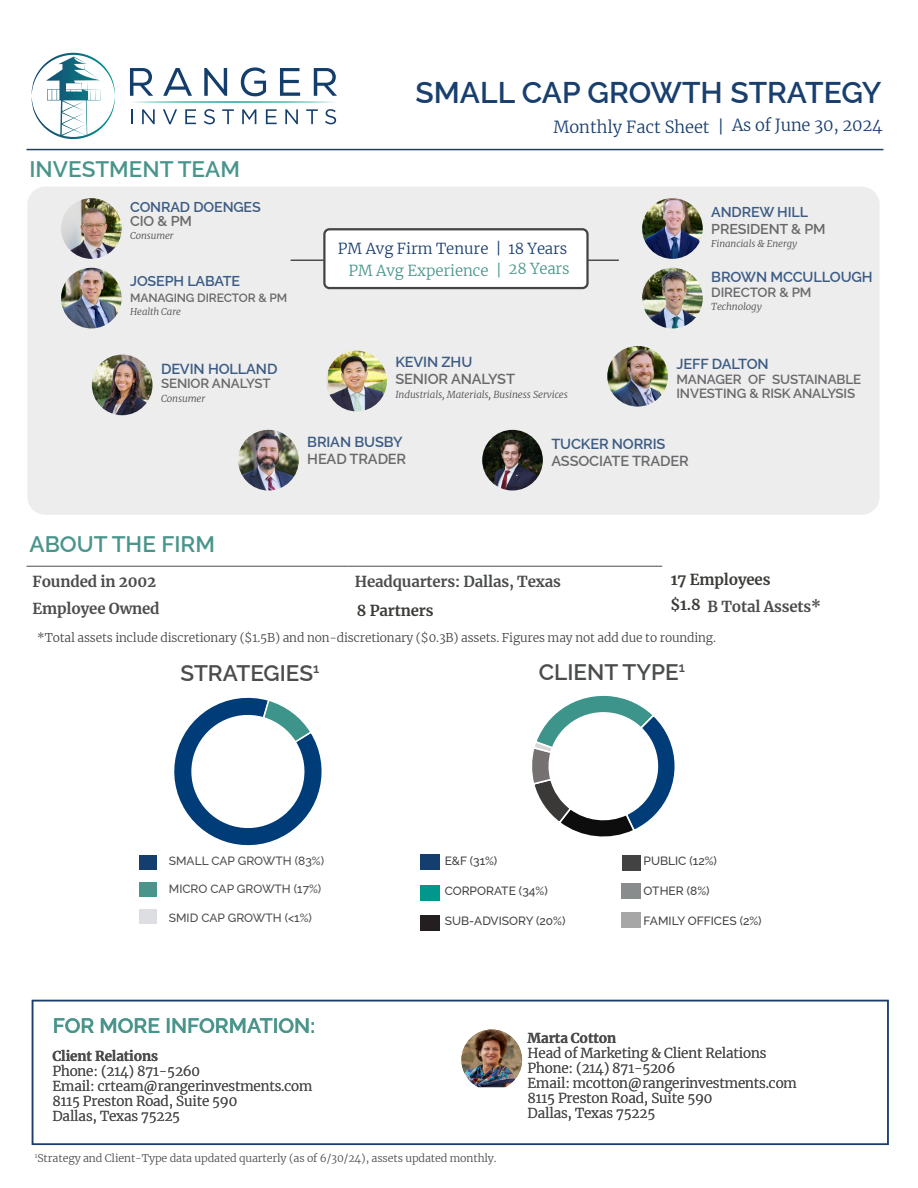
<style>
.page{position:relative;width:918px;height:1188px;background:#fff}
.page>*{position:absolute;margin:0;border:0;box-sizing:border-box;transform-origin:0 0}
.t1{font:600 30px "Raleway";color:#193f6e}
.t2{font:600 22.5px "Raleway";color:#49958b}
.t3{font:600 22.5px "Raleway";color:#4b4c4d}
._6-CHART_HEADERS__SM{font:600 21px "Raleway";color:#49958b}
._2-SUBHEAD{font:300 16.5px "Merriweather";color:#193f6e}
.Stats{font:300 16.5px "Merriweather";letter-spacing:-.01em;color:#193e6e}
.t4{font:700 15px "Merriweather";letter-spacing:-.01em;color:#4b4c4d}
.Stats-2{font:700 15px "Merriweather";letter-spacing:-.01em;color:#3b3b38}
.t5{font:300 15px "Merriweather";color:#193e6e}
.t6{font:300 15px "Merriweather";color:#49958b}
.t7{font:600 14.55px "Raleway";letter-spacing:-.01em;color:#3b5b84}
.t8{font:600 14.55px "Raleway";letter-spacing:-.01em;color:#69696c}
.t9{font:600 14.25px "Raleway";letter-spacing:-.01em;color:#3b5b84}
.t10{font:600 14.25px "Raleway";letter-spacing:-.01em;color:#69696c}
.Sidebar_Text{font:300 13.5px "Merriweather";letter-spacing:-.01em;color:#4b4c4d}
.Sidebar_Text-2{font:700 13.5px "Merriweather";letter-spacing:-.01em;color:#4b4c4d}
.t11{font:600 13.35px/14.5px "Raleway";letter-spacing:-.01em;color:#69696c}
.Stats-3{font:300 12px "Merriweather";letter-spacing:-.01em;color:#444}
.t12{font:500 12px "Raleway";color:#424242}
.t13{font:500 12px "Raleway";color:#4b4c4d}
.t14{font:600 12px "Raleway";letter-spacing:-.01em;color:#69696c}
.t15{font:10.65px "Tahoma";color:#595959}
.Disclosure{font:300 10.5px "Merriweather";letter-spacing:-.01em;color:#4b4c4d}
.t16{font:italic 300 9.75px "Merriweather";letter-spacing:-.01em;color:#4b4c4d}
.t17{font:italic 300 9.6px "Merriweather";letter-spacing:-.01em;color:#4b4c4d}
</style>
<div class="page">
<svg style="left:131px;top:109px;width:1px;height:15px"></svg>
<svg style="left:142px;top:109px;width:13px;height:15px"></svg>
<svg style="left:163px;top:109px;width:14px;height:15px"></svg>
<svg style="left:185px;top:109px;width:11px;height:15px"></svg>
<svg style="left:204px;top:109px;width:11px;height:15px"></svg>
<svg style="left:222px;top:109px;width:12px;height:15px"></svg>
<svg style="left:242px;top:109px;width:14px;height:15px"></svg>
<svg style="left:266px;top:109px;width:11px;height:15px"></svg>
<svg style="left:285px;top:109px;width:13px;height:15px"></svg>
<svg style="left:306px;top:109px;width:12px;height:15px"></svg>
<svg style="left:325px;top:109px;width:11px;height:15px"></svg>
<svg style="left:130px;top:67px;width:207px;height:36px"></svg>
<svg style="left:32px;top:53px;width:83px;height:86px"></svg>
<hr style="left:27px;top:149px;width:856px;height:1px;background:#1f4060">
<div style="left:27px;top:187px;width:853px;height:328px;background:#ededed;border-radius:18px"></div>
<hr style="left:291px;top:260px;width:328px;height:1px;background:#000">
<img style="left:642px;top:268px;width:61px;height:60px;border-radius:30px">
<img style="left:326px;top:351px;width:61px;height:60px;border-radius:30px">
<img style="left:607px;top:346px;width:61px;height:61px;border-radius:30px">
<img style="left:238px;top:430px;width:61px;height:61px;border-radius:30px">
<img style="left:92px;top:355px;width:61px;height:60px;border-radius:30px">
<img style="left:642px;top:198px;width:61px;height:61px;border-radius:30px">
<img style="left:61px;top:268px;width:61px;height:60px;border-radius:30px">
<img style="left:61px;top:198px;width:61px;height:61px;border-radius:30px">
<hr style="left:27px;top:566px;width:322px;height:1px;background:#4b4c4d">
<hr style="left:349px;top:566px;width:313px;height:1px;background:#4b4c4d">
<img style="left:461px;top:1030px;width:61px;height:57px">
<img style="left:482px;top:430px;width:61px;height:61px;border-radius:30px">
<div style="left:324px;top:229px;width:264px;height:59px;background:#fff;border-radius:5px"></div>
<div style="left:323px;top:228px;width:266px;height:61px;border:2px solid #444;border-radius:5px"></div>
<div style="left:32px;top:1000px;width:857px;height:145px;border:2px solid #193e6e"></div>
<svg style="left:174px;top:697px;width:148px;height:149px"></svg>
<div style="left:139px;top:882px;width:18px;height:15px;background:#49958b"></div>
<div style="left:139px;top:910px;width:18px;height:14px;background:#dddee2"></div>
<div style="left:139px;top:856px;width:18px;height:14px;background:#133e6e"></div>
<svg style="left:532px;top:695px;width:143px;height:142px"></svg>
<div style="left:420px;top:855px;width:20px;height:15px;background:#133e6e"></div>
<div style="left:420px;top:885px;width:20px;height:15px;background:#00978c"></div>
<div style="left:622px;top:856px;width:18px;height:15px;background:#424242"></div>
<div style="left:421px;top:915px;width:19px;height:15px;background:#231f20"></div>
<div style="left:621px;top:883px;width:19px;height:16px;background:#898c8d"></div>
<div style="left:621px;top:913px;width:19px;height:15px;background:#a6a6a6"></div>
<h1 class="t1" style="left:416px;top:69px;width:468px">SMALL CAP GROWTH STRATEGY</h1>
<p class="_2-SUBHEAD" style="left:553px;top:115px;width:173px">Monthly Fact Sheet |</p>
<p class="Stats" style="left:732px;top:114px;width:152px">As of June 30, 2024</p>
<h2 class="t2" style="left:30px;top:151px;width:212px">INVESTMENT TEAM</h2>
<p class="t9" style="left:130px;top:195px;width:132px">CONRAD DOENGES</p>
<p class="t10" style="left:130px;top:210px;width:63px">CIO &amp; PM</p>
<p class="t17" style="left:130px;top:229px;width:45px">Consumer</p>
<p class="t9" style="left:130px;top:269px;width:112px">JOSEPH LABATE</p>
<p class="t14" style="left:130px;top:289px;width:159px">MANAGING DIRECTOR &amp; PM</p>
<p class="t17" style="left:130px;top:305px;width:52px">Health Care</p>
<p class="t5" style="left:338px;top:238px;width:231px">PM Avg Firm Tenure | 18 Years</p>
<p class="t6" style="left:348px;top:261px;width:155px">PM Avg Experience |</p>
<p class="t6" style="left:509px;top:258px;width:63px">28 Years</p>
<p class="t9" style="left:711px;top:201px;width:98px">ANDREW HILL</p>
<p class="t10" style="left:711px;top:218px;width:116px">PRESIDENT &amp; PM</p>
<p class="t17" style="left:711px;top:237px;width:87px">Financials &amp; Energy</p>
<p class="t7" style="left:711px;top:265px;width:163px">BROWN MCCULLOUGH</p>
<p class="t11" style="left:711px;top:283px;width:102px">DIRECTOR &amp; PM</p>
<p class="t16" style="left:711px;top:300px;width:52px">Technology</p>
<p class="t7" style="left:161px;top:357px;width:118px">DEVIN HOLLAND</p>
<p class="t11" style="left:161px;top:375px;width:111px">SENIOR ANALYST</p>
<p class="t16" style="left:161px;top:391px;width:46px">Consumer</p>
<p class="t7" style="left:395px;top:351px;width:78px">KEVIN ZHU</p>
<p class="t8" style="left:395px;top:368px;width:121px">SENIOR ANALYST</p>
<p class="t16" style="left:395px;top:387px;width:174px">Industrials, Materials, Business Services</p>
<p class="t7" style="left:676px;top:352px;width:94px">JEFF DALTON</p>
<p class="t11" style="left:676px;top:370px;width:186px">MANAGER OF SUSTAINABLE<br>INVESTING &amp; RISK ANALYSIS</p>
<p class="t7" style="left:307px;top:430px;width:97px">BRIAN BUSBY</p>
<p class="t8" style="left:307px;top:447px;width:100px">HEAD TRADER</p>
<p class="t7" style="left:551px;top:432px;width:116px">TUCKER NORRIS</p>
<p class="t8" style="left:551px;top:449px;width:139px">ASSOCIATE TRADER</p>
<h2 class="t2" style="left:30px;top:526px;width:187px">ABOUT THE FIRM</h2>
<p class="t4" style="left:33px;top:571px;width:125px">Founded in 2002</p>
<p class="t4" style="left:355px;top:571px;width:208px">Headquarters: Dallas, Texas</p>
<p class="t4" style="left:33px;top:598px;width:129px">Employee Owned</p>
<p class="Stats-2" style="left:671px;top:569px;width:101px">17 Employees</p>
<p class="Stats-2" style="left:670px;top:594px;width:32px">$1.8</p>
<p class="Stats-2" style="left:357px;top:601px;width:78px">8 Partners</p>
<p class="t4" style="left:708px;top:596px;width:115px">B Total Assets*</p>
<p class="Stats-3" style="left:37px;top:629px;width:680px">*Total assets include discretionary ($1.5B) and non-discretionary ($0.3B) assets. Figures may not add due to rounding.</p>
<h2 class="t3" style="left:180px;top:655px;width:141px">STRATEGIES<sup>1</sup></h2>
<h2 class="t3" style="left:539px;top:654px;width:147px">CLIENT TYPE<sup>1</sup></h2>
<p class="t13" style="left:169px;top:851px;width:157px">SMALL CAP GROWTH (83%)</p>
<p class="t13" style="left:169px;top:880px;width:154px">MICRO CAP GROWTH (17%)</p>
<p class="t13" style="left:169px;top:908px;width:145px">SMID CAP GROWTH (&lt;1%)</p>
<p class="t15" style="left:266px;top:876px;width:85px">Micro Cap Growth</p>
<p class="_6-CHART_HEADERS__SM" style="left:53px;top:1009px;width:264px">FOR MORE INFORMATION:</p>
<p class="Sidebar_Text-2" style="left:53px;top:1047px;width:107px">Client Relations</p>
<p class="Sidebar_Text" style="left:53px;top:1062px;width:149px">Phone: (214) 871-5260</p>
<p class="Sidebar_Text" style="left:53px;top:1077px;width:261px">Email: crteam@rangerinvestments.com</p>
<p class="Sidebar_Text" style="left:53px;top:1092px;width:186px">8115 Preston Road, Suite 590</p>
<p class="Sidebar_Text" style="left:53px;top:1107px;width:129px">Dallas, Texas 75225</p>
<p class="t12" style="left:445px;top:851px;width:54px">E&amp;F (31%)</p>
<p class="t12" style="left:445px;top:881px;width:105px">CORPORATE (34%)</p>
<p class="t12" style="left:445px;top:911px;width:122px">SUB-ADVISORY (20%)</p>
<p class="t12" style="left:644px;top:851px;width:75px">PUBLIC (12%)</p>
<p class="t12" style="left:644px;top:881px;width:67px">OTHER (8%)</p>
<p class="t12" style="left:644px;top:911px;width:120px">FAMILY OFFICES (2%)</p>
<p class="Sidebar_Text-2" style="left:528px;top:1029px;width:90px">Marta Cotton</p>
<p class="Sidebar_Text" style="left:528px;top:1044px;width:240px">Head of Marketing &amp; Client Relations</p>
<p class="Sidebar_Text" style="left:528px;top:1059px;width:149px">Phone: (214) 871-5206</p>
<p class="Sidebar_Text" style="left:528px;top:1074px;width:271px">Email: mcotton@rangerinvestments.com</p>
<p class="Sidebar_Text" style="left:528px;top:1089px;width:186px">8115 Preston Road, Suite 590</p>
<p class="Sidebar_Text" style="left:528px;top:1104px;width:129px">Dallas, Texas 75225</p>
<p class="Disclosure" style="left:35px;top:1150px;width:463px"><sup>1</sup>Strategy and Client-Type data updated quarterly (as of 6/30/24), assets updated monthly.</p>
</div>
